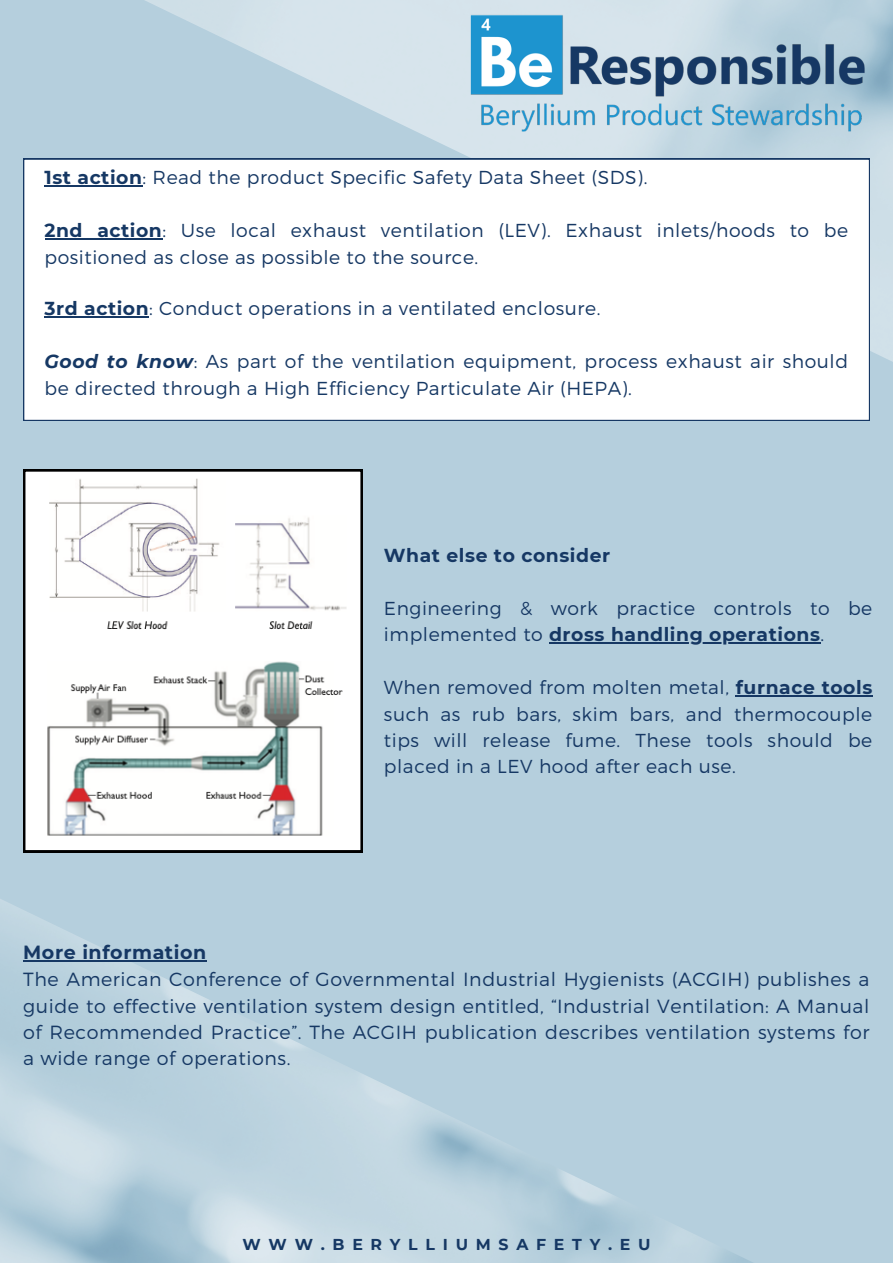
<style>
.page{position:relative;width:893px;height:1263px;background:#b5cfdd}
.page>*{position:absolute;margin:0;border:0;box-sizing:border-box;transform-origin:0 0}
.t1{font:300 19.05px/26.2px "Montserrat";letter-spacing:.03em;color:#163864;text-align:justify}
.t2{font:700 19.05px "Montserrat";letter-spacing:.03em;color:#163864}
.t3{font:300 18.75px/26.2px "Montserrat";letter-spacing:.03em;color:#163864}
.t4{font:700 18.75px "Montserrat";letter-spacing:.03em;color:#163864}
.t5{font:700 15.75px "Montserrat";letter-spacing:.49em;color:#163864}
.s1{font-weight:700}
.s2{font-weight:700;font-style:italic}
</style>
<div class="page">
<img style="left:88px;top:0;width:805px;height:495px">
<img style="left:446px;top:0;width:443px;height:154px">
<img style="left:0;top:765px;width:753px;height:498px">
<div style="left:23px;top:159px;width:847px;height:262px;background:#fff"></div>
<svg style="left:23px;top:469px;width:339px;height:383px;background:#eaebea"></svg>
<hr style="left:44px;top:185px;width:99px;height:2px;background:#163864">
<hr style="left:44px;top:238px;width:118px;height:1px;background:#163864">
<hr style="left:44px;top:316px;width:105px;height:2px;background:#163864">
<hr style="left:549px;top:642px;width:271px;height:2px;background:#163864">
<hr style="left:736px;top:695px;width:137px;height:2px;background:#163864">
<hr style="left:23px;top:960px;width:184px;height:2px;background:#163864">
<p class="t3" style="left:44px;top:163px;width:604px"><span class="s1">1st action</span>: Read the product Specific Safety Data Sheet (SDS).</p>
<p class="t3" style="left:44px;top:216px;width:805px;line-height:27px"><span class="s1">2nd action</span>: Use local exhaust ventilation (LEV). Exhaust inlets/hoods to be positioned as close as possible to the source.</p>
<p class="t3" style="left:44px;top:295px;width:557px"><span class="s1">3rd action</span>: Conduct operations in a ventilated enclosure.</p>
<p class="t3" style="left:44px;top:347px;width:805px;line-height:27px"><span class="s2">Good to know</span>: As part of the ventilation equipment, process exhaust air should be directed through a High Efficiency Particulate Air (HEPA).</p>
<p class="t4" style="left:384px;top:544px;width:228px">What else to consider</p>
<p class="t3" style="left:384px;top:595px;width:490px;line-height:25.9px">Engineering &amp; work practice controls to be implemented to <span class="s1">dross handling operations</span>.</p>
<p class="t3" style="left:384px;top:673px;width:490px;text-align:justify">When removed from molten metal, <span class="s1">furnace tools </span>such as rub bars, skim bars, and thermocouple tips will release fume. These tools should be placed in a LEV hood after each use.</p>
<p class="t2" style="left:23px;top:940px;width:185px">More information</p>
<p class="t1" style="left:23px;top:965px;width:847px">The American Conference of Governmental Industrial Hygienists (ACGIH) publishes a guide to effective ventilation system design entitled, “Industrial Ventilation: A Manual of Recommended Practice”. The ACGIH publication describes ventilation systems for a wide range of operations.</p>
<p class="t5" style="left:243px;top:1234px;width:409px">WWW.BERYLLIUMSAFETY.EU</p>
</div>
